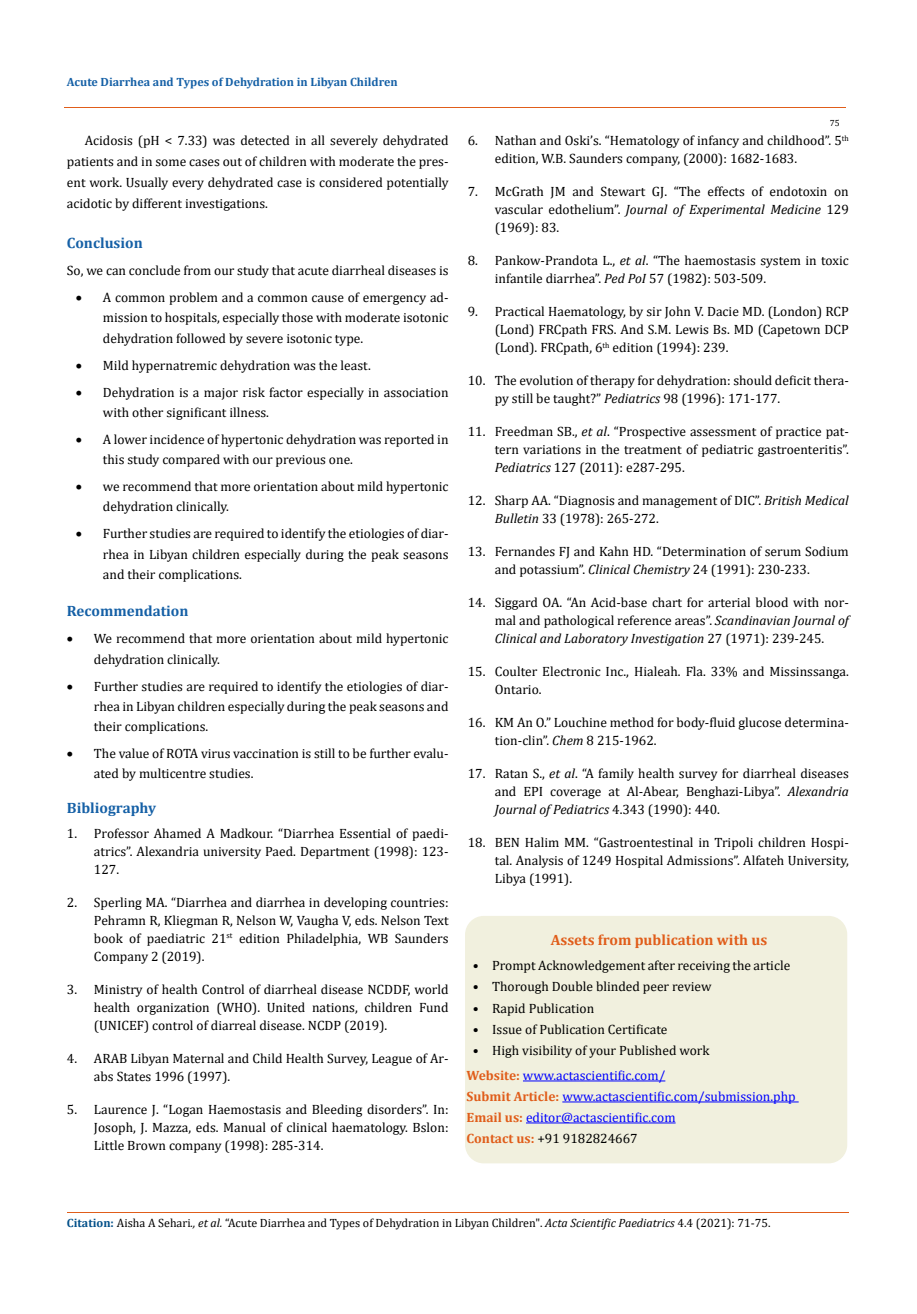
<style>
.page{position:relative;width:917px;height:1314px;background:#fff}
.page>*{position:absolute;margin:0;border:0;box-sizing:border-box;transform-origin:0 0}
.t1{font:700 15px "Cambria";color:#1560a6}
.t2{font:700 15px "Cambria";color:#e05d1a}
.t3{font:13.5px/18px "Cambria";color:#000;text-align:justify}
.t4{font:13.5px/21px "Cambria";color:#00f}
.t5{font:12px "Cambria";color:#000}
.t6{font:700 12px "Cambria";color:#1560a6}
.t7{font:9px "Cambria";color:#000}
.s1{font-style:italic}
.s2{font-weight:700;color:#e05d1a}
.s3{color:#000}
.s4{font-weight:700;color:#035089}
</style>
<div class="page">
<div style="left:466px;top:917px;width:380px;height:246px;background:#f1f0de;border-radius:18px"></div>
<div style="left:465px;top:916px;width:382px;height:247px;border:2px solid #f1f0de;border-radius:18px"></div>
<hr style="left:523px;top:1081px;width:142px;height:1px;background:#00f">
<hr style="left:562px;top:1102px;width:236px;height:1px;background:#00f">
<hr style="left:526px;top:1123px;width:149px;height:1px;background:#00f">
<hr style="left:64px;top:108px;width:781px;height:1px;background:#e05d1a">
<hr style="left:67px;top:1212px;width:781px;height:1px;background:#e05d1a">
<p class="t6" style="left:67px;top:73px;width:332px">Acute Diarrhea and Types of Dehydration in Libyan Children</p>
<p class="t3" style="left:67px;top:130px;width:383px;line-height:21px;text-indent:18px">Acidosis (pH &lt; 7.33) was detected in all severely dehydrated patients and in some cases out of children with moderate the pres&shy;ent work. Usually every dehydrated case is considered potentially acidotic by different investigations.</p>
<p class="t1" style="left:67px;top:232px;width:77px">Conclusion</p>
<p class="t3" style="left:67px;top:261px;width:383px">So, we can conclude from our study that acute diarrheal diseases is</p>
<p class="t3" style="left:103px;top:287px;width:347px;line-height:20.2px;text-indent:-27px">• A common problem and a common cause of emergency ad&shy;mission to hospitals, especially those with moderate isotonic dehydration followed by severe isotonic type.</p>
<p class="t3" style="left:76px;top:356px;width:296px">• Mild hypernatremic dehydration was the least.</p>
<p class="t3" style="left:103px;top:382px;width:347px;line-height:20.2px;text-indent:-27px">• Dehydration is a major risk factor especially in association with other significant illness.</p>
<p class="t3" style="left:103px;top:429px;width:347px;line-height:20.2px;text-indent:-27px">• A lower incidence of hypertonic dehydration was reported in this study compared with our previous one.</p>
<p class="t3" style="left:103px;top:476px;width:347px;line-height:20.2px;text-indent:-27px">• we recommend that more orientation about mild hypertonic dehydration clinically.</p>
<p class="t3" style="left:103px;top:524px;width:347px;line-height:20.2px;text-indent:-27px">• Further studies are required to identify the etiologies of diar&shy;rhea in Libyan children especially during the peak seasons and their complications.</p>
<p class="t1" style="left:67px;top:601px;width:123px">Recommendation</p>
<p class="t3" style="left:94px;top:629px;width:356px;line-height:20.2px;text-indent:-27px">• We recommend that more orientation about mild hypertonic dehydration clinically.</p>
<p class="t3" style="left:94px;top:676px;width:356px;line-height:20.2px;text-indent:-27px">• Further studies are required to identify the etiologies of diar&shy;rhea in Libyan children especially during the peak seasons and their complications.</p>
<p class="t3" style="left:94px;top:743px;width:356px;line-height:20.2px;text-indent:-27px">• The value of ROTA virus vaccination is still to be further evalu&shy;ated by multicentre studies.</p>
<p class="t1" style="left:67px;top:797px;width:91px">Bibliography</p>
<p class="t3" style="left:94px;top:824px;width:356px;text-indent:-27px">1. Professor Ahamed A Madkour. “Diarrhea Essential of paedi&shy;atrics”. Alexandria university Paed. Department (1998): 123- 127.</p>
<p class="t3" style="left:94px;top:893px;width:356px;text-indent:-27px">2. Sperling MA. “Diarrhea and diarrhea in developing countries:<br>Pehramn R, Kliegman R, Nelson W, Vaugha V, eds. Nelson Text book of paediatric 21<sup>st</sup> edition Philadelphia, WB Saunders Company 2 (2019).</p>
<p class="t3" style="left:94px;top:980px;width:356px;text-indent:-27px">3. Ministry of health Control of diarrheal disease NCDDF, world health organization (WHO). United nations, children Fund (UNICEF) control of diarreal disease. NCDP (2019).</p>
<p class="t3" style="left:94px;top:1049px;width:356px;text-indent:-27px">4. ARAB Libyan Maternal and Child Health Survey, League of Ar&shy;abs States 1996 (1997).</p>
<p class="t3" style="left:94px;top:1100px;width:356px;text-indent:-27px">5. Laurence J. “Logan Haemostasis and Bleeding disorders”. In:<br>Josoph, J. Mazza, eds. Manual of clinical haematology. Bslon:<br>Little Brown company (1998): 285-314.</p>
<p class="t7" style="left:829px;top:118px;width:11px">75</p>
<p class="t3" style="left:495px;top:132px;width:355px;text-indent:-27px">6. Nathan and Oski’s. “Hematology of infancy and childhood”. 5<sup>th </sup>edition, W.B. Saunders company, (2000): 1682-1683.</p>
<p class="t3" style="left:495px;top:183px;width:355px;text-indent:-27px">7. McGrath JM and Stewart GJ. “The effects of endotoxin on vascular edothelium”. <span class="s1">Journal of Experimental Medicine</span> 129 (1969): 83.</p>
<p class="t3" style="left:495px;top:252px;width:355px;text-indent:-27px">8. Pankow-Prandota L., <span class="s1">et al</span>. “The haemostasis system in toxic infantile diarrhea”. <span class="s1">Ped PoI</span> 57 (1982): 503-509.</p>
<p class="t3" style="left:495px;top:303px;width:355px;text-indent:-27px">9. Practical Haematology, by sir John V. Dacie MD. (London) RCP (Lond) FRCpath FRS. And S.M. Lewis Bs. MD (Capetown DCP (Lond). FRCpath, 6<sup>th</sup> edition (1994): 239.</p>
<p class="t3" style="left:495px;top:372px;width:355px;text-indent:-27px">10. The evolution of therapy for dehydration: should deficit thera&shy;py still be taught?” <span class="s1">Pediatrics</span> 98 (1996): 171-177.</p>
<p class="t3" style="left:495px;top:423px;width:355px;text-indent:-27px">11. Freedman SB., <span class="s1">et al</span>. “Prospective assessment of practice pat&shy;tern variations in the treatment of pediatric gastroenteritis”.<br><span class="s1">Pediatrics</span> 127 (2011): e287-295.</p>
<p class="t3" style="left:495px;top:492px;width:355px;text-indent:-27px">12. Sharp AA. “Diagnosis and management of DIC”. <span class="s1">British Medical<br>Bulletin</span> 33 (1978): 265-272.</p>
<p class="t3" style="left:495px;top:543px;width:355px;text-indent:-27px">13. Fernandes FJ and Kahn HD. “Determination of serum Sodium and potassium”. <span class="s1">Clinical Chemistry</span> 24 (1991): 230-233.</p>
<p class="t3" style="left:495px;top:594px;width:355px;text-indent:-27px">14. Siggard OA. “An Acid-base chart for arterial blood with nor&shy;mal and pathological reference areas”. <span class="s1">Scandinavian Journal of Clinical and Laboratory Investigation</span> 27 (1971): 239-245.</p>
<p class="t3" style="left:495px;top:663px;width:355px;text-indent:-27px">15. Coulter Electronic Inc., Hialeah. Fla. 33% and Missinssanga.<br>Ontario.</p>
<p class="t3" style="left:495px;top:714px;width:355px;text-indent:-27px">16. KM An O.” Louchine method for body-fluid glucose determina&shy;tion-clin”. <span class="s1">Chem</span> 8 215-1962.</p>
<p class="t3" style="left:495px;top:765px;width:355px;text-indent:-27px">17. Ratan S., <span class="s1">et al</span>. “A family health survey for diarrheal diseases and EPI coverage at Al-Abear, Benghazi-Libya”. <span class="s1">Alexandria Journal of Pediatrics</span> 4.343 (1990): 440.</p>
<p class="t3" style="left:495px;top:834px;width:355px;text-indent:-27px">18. BEN Halim MM. “Gastroentestinal in Tripoli children Hospi&shy;tal. Analysis of 1249 Hospital Admissions”. Alfateh University, Libya (1991).</p>
<p class="t2" style="left:550px;top:929px;width:218px">Assets from publication with us</p>
<p class="t3" style="left:472px;top:957px;width:319px">• Prompt Acknowledgement after receiving the article</p>
<p class="t3" style="left:472px;top:978px;width:240px">• Thorough Double blinded peer review</p>
<p class="t3" style="left:472px;top:999px;width:123px">• Rapid Publication</p>
<p class="t3" style="left:472px;top:1020px;width:196px">• Issue of Publication Certificate</p>
<p class="t3" style="left:472px;top:1041px;width:238px">• High visibility of your Published work</p>
<p class="t4" style="left:466px;top:1065px;width:330px"><span class="s2">Website:</span> www.actascientific.com/<br><span class="s2">Submit Article:</span> www.actascientific.com/submission.php <span class="s2">Email us:</span> editor@actascientific.com<br><span class="s2">Contact us:</span> <span class="s3">+91 9182824667</span></p>
<p class="t5" style="left:67px;top:1216px;width:705px"><span class="s4">Citation:</span> Aisha A Sehari<span class="s1">., et al.</span> “Acute Diarrhea and Types of Dehydration in Libyan Children". <span class="s1">Acta Scientific Paediatrics</span> 4.4 (2021): 71-75.</p>
</div>
